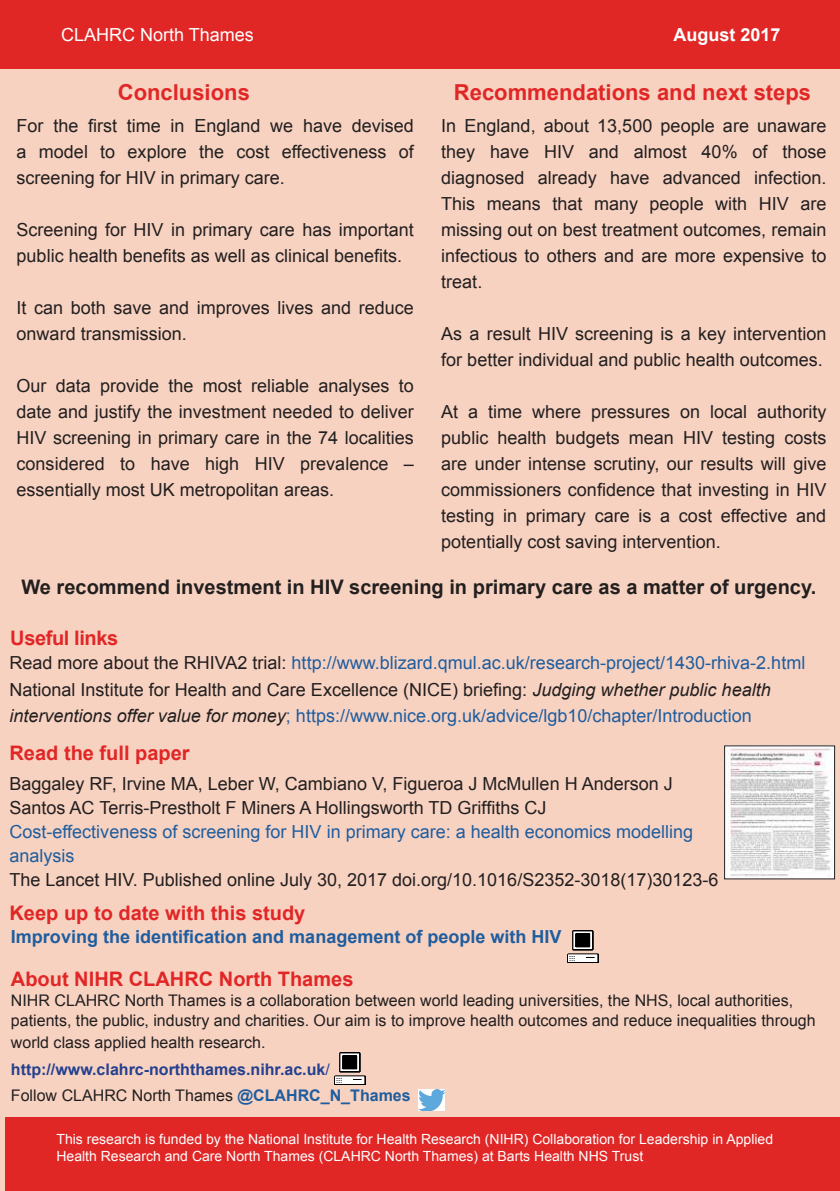
<style>
.page{position:relative;width:840px;height:1191px;background:#fff}
.page>*{position:absolute;margin:0;border:0;box-sizing:border-box;transform-origin:0 0}
.t1{font:700 22px "Arial";color:#e12626}
.t2{font:700 20px "Arial";color:#e12626}
.t3{font:700 20px "Arial";color:#221f1f}
.t4{font:700 20px "Arial";letter-spacing:-.02em;color:#e12626}
.t5{font:18px/26px "Arial";color:#221f1f}
.t6{font:18px/26px "Arial";color:#1f5d9e}
.t7{font:700 18px "Arial";color:#1f5d9e}
.t8{font:18px "Arial";color:#fff}
.t9{font:700 18px "Arial";color:#fff}
.t10{font:16px/20px "Arial";color:#221f1f}
.t11{font:700 16px/28px "Arial";color:#24408e}
.t12{font:14px/16.8px "Arial";color:#fff}
.s1{color:#221f1f}
.s2{font-style:italic;color:#221f1f}
.s3{font-weight:400;color:#221f1f}
.s4{font-weight:400}
.s5{font-weight:700;color:#1f5d9e}
</style>
<div class="page">
<div style="left:0;top:68px;width:839px;height:894px;background:#f8d2c1"></div>
<div style="left:0;top:0;width:839px;height:69px;background:#e12626"></div>
<div style="left:0;top:854px;width:839px;height:337px;background:#f8d2c1"></div>
<div style="left:5px;top:1116px;width:834px;height:74px;background:#e12626"></div>
<img style="left:418px;top:1089px;width:26px;height:21px">
<img style="left:334px;top:1052px;width:31px;height:32px">
<img style="left:567px;top:930px;width:30px;height:32px">
<img style="left:726px;top:747px;width:106px;height:130px">
<p class="t8" style="left:61px;top:28px;width:194px">CLAHRC North Thames</p>
<p class="t9" style="left:673px;top:28px;width:109px">August 2017</p>
<p class="t1" style="left:118px;top:84px;width:134px">Conclusions</p>
<p class="t5" style="left:17px;top:113px;width:398px;text-align:justify">For the first time in England we have devised a model to explore the cost effectiveness of screening for HIV in primary care.</p>
<p class="t5" style="left:17px;top:218px;width:398px">Screening for HIV in primary care has important public health benefits as well as clinical benefits.</p>
<p class="t5" style="left:17px;top:296px;width:398px">It can both save and improves lives and reduce onward transmission.</p>
<p class="t5" style="left:17px;top:374px;width:398px;text-align:justify">Our data provide the most reliable analyses to date and justify the investment needed to deliver HIV screening in primary care in the 74 localities considered to have high HIV prevalence – essentially most UK metropolitan areas.</p>
<p class="t1" style="left:453px;top:84px;width:358px">Recommendations and next steps</p>
<p class="t5" style="left:441px;top:114px;width:386px;text-align:justify">In England, about 13,500 people are unaware they have HIV and almost 40% of those diagnosed already have advanced infection.<br>This means that many people with HIV are missing out on best treatment outcomes, remain infectious to others and are more expensive to treat.</p>
<p class="t5" style="left:441px;top:322px;width:386px">As a result HIV screening is a key intervention for better individual and public health outcomes.</p>
<p class="t5" style="left:441px;top:400px;width:386px;text-align:justify">At a time where pressures on local authority public health budgets mean HIV testing costs are under intense scrutiny, our results will give commissioners confidence that investing in HIV testing in primary care is a cost effective and potentially cost saving intervention.</p>
<p class="t3" style="left:21px;top:579px;width:795px">We recommend investment in HIV screening in primary care as a matter of urgency.</p>
<p class="t4" style="left:10px;top:630px;width:109px">Useful links</p>
<p class="t6" style="left:10px;top:652px;width:796px"><span class="s1">Read more about the RHIVA2 trial:</span> http://www.blizard.qmul.ac.uk/research-project/1430-rhiva-2.html<br><span class="s1">National Institute for Health and Care Excellence (NICE) briefing:</span> <span class="s2">Judging whether public health interventions offer value for money</span>; https://www.nice.org.uk/advice/lgb10/chapter/Introduction</p>
<p class="t2" style="left:10px;top:745px;width:182px">Read the full paper</p>
<p class="t5" style="left:10px;top:773px;width:664px;line-height:24px">Baggaley RF, Irvine MA, Leber W, Cambiano V, Figueroa J McMullen H Anderson J<br>Santos AC Terris-Prestholt F Miners A Hollingsworth TD Griffiths CJ</p>
<p class="t6" style="left:10px;top:821px;width:684px;line-height:24px">Cost-effectiveness of screening for HIV in primary care: a health economics modelling analysis</p>
<p class="t5" style="left:10px;top:868px;width:710px">The Lancet HIV. Published online July 30, 2017 doi.org/10.1016/S2352-3018(17)30123-6</p>
<p class="t2" style="left:10px;top:905px;width:297px">Keep up to date with this study</p>
<p class="t7" style="left:11px;top:925px;width:552px">Improving the identification and management of people with HIV</p>
<p class="t2" style="left:11px;top:971px;width:344px">About NIHR CLAHRC North Thames</p>
<p class="t10" style="left:11px;top:991px;width:805px">NIHR CLAHRC North Thames is a collaboration between world leading universities, the NHS, local authorities, patients, the public, industry and charities. Our aim is to improve health outcomes and reduce inequalities through</p>
<p class="t11" style="left:11px;top:1029px;width:320px"><span class="s3">world class applied health research. </span>http://www.clahrc-norththames.nihr.ac.uk<span class="s4">/</span></p>
<p class="t10" style="left:11px;top:1087px;width:401px">Follow CLAHRC North Thames <span class="s5">@CLAHRC_N_Thames</span></p>
<p class="t12" style="left:56px;top:1132px;width:717px">This research is funded by the National Institute for Health Research (NIHR) Collaboration for Leadership in Applied<br>Health Research and Care North Thames (CLAHRC North Thames) at Barts Health NHS Trust</p>
</div>
